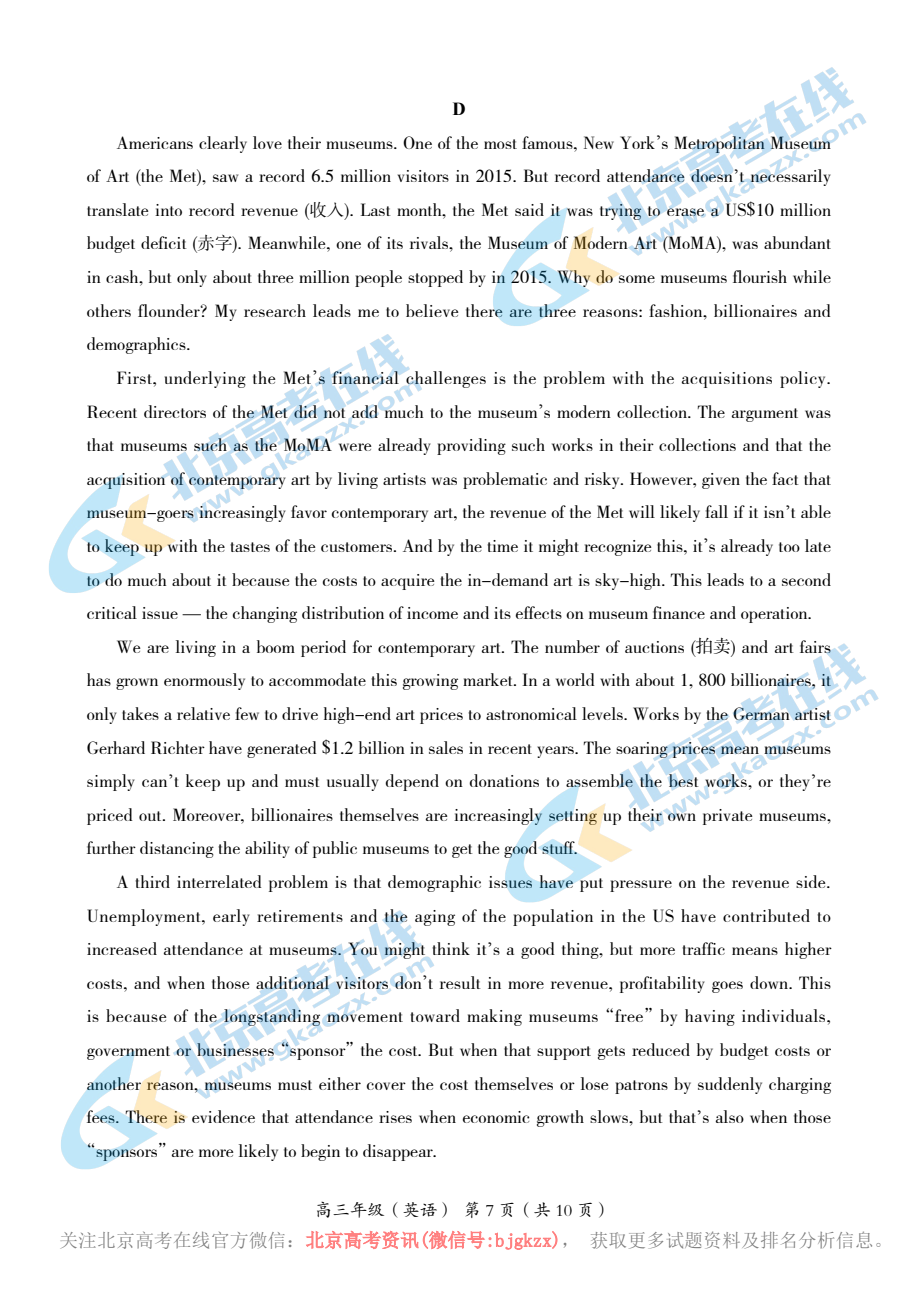
<style>
.page{position:relative;width:918px;height:1290px;background:#fff}
.page>*{position:absolute;margin:0;border:0;box-sizing:border-box;transform-origin:0 0}
.t1{font:18.9px "Sim Sun";color:#000}
.t2{font:18.38px/33.6px "FZSSK GBK1 0";letter-spacing:.01em;color:#000;text-align:justify}
.t3{font:700 18.38px "Times New Roman";color:#000}
.t4{font:17.5px "FZKTK GBK1 0";color:#000}
.s1{font-family:"Times New Roman"}
.s2{font-size:17.5px}
.s3{color:#f00}
</style>
<div class="page">
<img style="left:48px;top:67px;width:831px;height:1103px">
<p class="t3" style="left:452px;top:96px;width:15px">D</p>
<p class="t2" style="left:87px;top:126px;width:746px;text-indent:30px">Americans clearly love their museums. One of the most famous, New York<span class="s1">’</span>s Metropolitan Museum of Art (the Met), saw a record 6.5 million visitors in 2015. But record attendance doesn<span class="s1">’</span>t necessarily translate into record revenue (<span class="s2">收入</span>). Last month, the Met said it was trying to erase a US<span class="s1">$</span>10 million budget deficit (<span class="s2">赤字</span>). Meanwhile, one of its rivals, the Museum of Modern Art (MoMA), was abundant in cash, but only about three million people stopped by in 2015. Why do some museums flourish while others flounder? My research leads me to believe there are three reasons: fashion, billionaires and demographics.</p>
<p class="t2" style="left:87px;top:362px;width:746px;text-indent:30px">First, underlying the Met<span class="s1">’</span>s financial challenges is the problem with the acquisitions policy.<br>Recent directors of the Met did not add much to the museum<span class="s1">’</span>s modern collection. The argument was that museums such as the MoMA were already providing such works in their collections and that the acquisition of contemporary art by living artists was problematic and risky. However, given the fact that museum-goers increasingly favor contemporary art, the revenue of the Met will likely fall if it isn<span class="s1">’</span>t able to keep up with the tastes of the customers. And by the time it might recognize this, it<span class="s1">’</span>s already too late to do much about it because the costs to acquire the in-demand art is sky-high. This leads to a second critical issue — the changing distribution of income and its effects on museum finance and operation.</p>
<p class="t2" style="left:87px;top:631px;width:746px;text-indent:30px">We are living in a boom period for contemporary art. The number of auctions (<span class="s2">拍卖</span>) and art fairs has grown enormously to accommodate this growing market. In a world with about 1, 800 billionaires, it only takes a relative few to drive high-end art prices to astronomical levels. Works by the German artist Gerhard Richter have generated <span class="s1">$</span>1.2 billion in sales in recent years. The soaring prices mean museums simply can<span class="s1">’</span>t keep up and must usually depend on donations to assemble the best works, or they<span class="s1">’</span>re priced out. Moreover, billionaires themselves are increasingly setting up their own private museums, further distancing the ability of public museums to get the good stuff.</p>
<p class="t2" style="left:117px;top:866px;width:715px">A third interrelated problem is that demographic issues have put pressure on the revenue side.</p>
<p class="t2" style="left:87px;top:899px;width:745px">Unemployment, early retirements and the aging of the population in the US have contributed to</p>
<p class="t2" style="left:87px;top:933px;width:746px">increased attendance at museums. You might think it<span class="s1">’</span>s a good thing, but more traffic means higher</p>
<p class="t2" style="left:87px;top:967px;width:746px">costs, and when those additional visitors don<span class="s1">’</span>t result in more revenue, profitability goes down. This</p>
<p class="t2" style="left:87px;top:1000px;width:745px">is because of the longstanding movement toward making museums “free”by having individuals,</p>
<p class="t2" style="left:87px;top:1034px;width:745px">government or businesses “sponsor”the cost. But when that support gets reduced by budget costs or</p>
<p class="t2" style="left:87px;top:1067px;width:746px">another reason, museums must either cover the cost themselves or lose patrons by suddenly charging</p>
<p class="t2" style="left:87px;top:1101px;width:746px">fees. There is evidence that attendance rises when economic growth slows, but that<span class="s1">’</span>s also when those</p>
<p class="t2" style="left:78px;top:1135px;width:361px">“sponsors”are more likely to begin to disappear.</p>
<p class="t4" style="left:315px;top:1201px;width:298px">高三年级（英语） 第 7 页（共 10 页）</p>
<p class="t1" style="left:59px;top:1230px;width:835px">关注北京高考在线官方微信：<span class="s3">北京高考资讯(微信号:bjgkzx)</span>， 获取更多试题资料及排名分析信息。</p>
</div>
